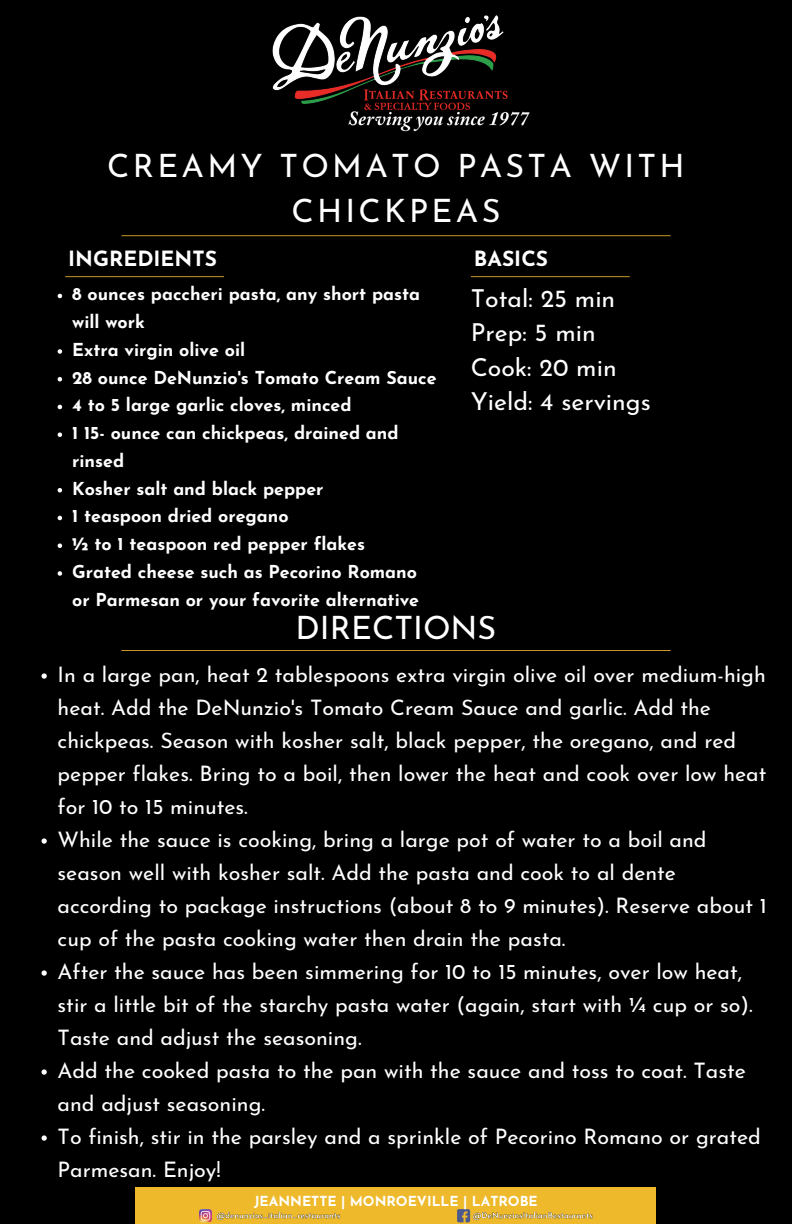
<style>
.page{position:relative;width:792px;height:1224px;background:#000}
.page>*{position:absolute;margin:0;border:0;box-sizing:border-box;transform-origin:0 0}
.t1{font:32.2px/45px "Josefin Sans";letter-spacing:.1em;color:#fff;text-align:center}
.t2{font:32.2px "Josefin Sans";color:#fff}
.t3{font:24.8px "Josefin Sans";color:#fff}
.t4{font:21.4px/33px "Josefin Sans";color:#fff}
.t5{font:700 21px "Josefin Sans";color:#fff}
.t6{font:700 17.9px/27.8px "Josefin Sans";color:#fff}
.t7{font:700 13.8px "Josefin Sans";color:#fff}
</style>
<div class="page">
<svg style="left:65px;top:276px;width:159px;height:1px"></svg>
<svg style="left:520px;top:276px;width:110px;height:1px"></svg>
<svg style="left:58px;top:294px;width:4px;height:4px"></svg>
<svg style="left:58px;top:349px;width:4px;height:5px"></svg>
<svg style="left:58px;top:377px;width:4px;height:4px"></svg>
<svg style="left:58px;top:405px;width:4px;height:4px"></svg>
<svg style="left:58px;top:432px;width:4px;height:5px"></svg>
<svg style="left:58px;top:488px;width:4px;height:4px"></svg>
<svg style="left:58px;top:516px;width:4px;height:4px"></svg>
<svg style="left:58px;top:543px;width:4px;height:5px"></svg>
<svg style="left:58px;top:571px;width:4px;height:5px"></svg>
<img style="left:253px;top:15px;width:267px;height:263px">
<img style="left:346px;top:109px;width:184px;height:23px">
<div style="left:136px;top:1187px;width:520px;height:37px;background:#eeba2b"></div>
<img style="left:199px;top:1209px;width:393px;height:14px">
<svg style="left:121px;top:235px;width:550px;height:1px"></svg>
<svg style="left:121px;top:650px;width:550px;height:1px"></svg>
<svg style="left:42px;top:673px;width:5px;height:6px"></svg>
<svg style="left:42px;top:838px;width:5px;height:6px"></svg>
<svg style="left:42px;top:970px;width:5px;height:6px"></svg>
<svg style="left:42px;top:1069px;width:5px;height:6px"></svg>
<svg style="left:42px;top:1135px;width:5px;height:6px"></svg>
<p class="t1" style="left:107px;top:146px;width:579px">CREAMY TOMATO PASTA WITH<br>CHICKPEAS</p>
<p class="t5" style="left:474px;top:250px;width:76px">BASICS</p>
<p class="t6" style="left:72px;top:282px;width:349px">8 ounces paccheri pasta, any short pasta will work</p>
<p class="t6" style="left:72px;top:338px;width:174px">Extra virgin olive oil</p>
<p class="t6" style="left:72px;top:365px;width:366px">28 ounce DeNunzio's Tomato Cream Sauce</p>
<p class="t6" style="left:72px;top:393px;width:281px">4 to 5 large garlic cloves, minced</p>
<p class="t6" style="left:72px;top:421px;width:328px">1 15- ounce can chickpeas, drained and rinsed</p>
<p class="t6" style="left:72px;top:476px;width:253px">Kosher salt and black pepper</p>
<p class="t6" style="left:72px;top:504px;width:218px">1 teaspoon dried oregano</p>
<p class="t6" style="left:72px;top:532px;width:294px">½ to 1 teaspoon red pepper flakes</p>
<p class="t6" style="left:72px;top:560px;width:348px">Grated cheese such as Pecorino Romano or Parmesan or your favorite alternative</p>
<p class="t5" style="left:68px;top:250px;width:150px">INGREDIENTS</p>
<p class="t3" style="left:471px;top:288px;width:146px">Total: 25 min</p>
<p class="t3" style="left:471px;top:323px;width:126px">Prep: 5 min</p>
<p class="t3" style="left:471px;top:357px;width:147px">Cook: 20 min</p>
<p class="t3" style="left:471px;top:392px;width:182px">Yield: 4 servings</p>
<p class="t2" style="left:296px;top:615px;width:202px">DIRECTIONS</p>
<p class="t4" style="left:58px;top:660px;width:710px">In a large pan, heat 2 tablespoons extra virgin olive oil over medium-high heat. Add the DeNunzio's Tomato Cream Sauce and garlic. Add the chickpeas. Season with kosher salt, black pepper, the oregano, and red pepper flakes. Bring to a boil, then lower the heat and cook over low heat for 10 to 15 minutes.</p>
<p class="t4" style="left:58px;top:825px;width:711px">While the sauce is cooking, bring a large pot of water to a boil and season well with kosher salt. Add the pasta and cook to al dente according to package instructions (about 8 to 9 minutes). Reserve about 1 cup of the pasta cooking water then drain the pasta.</p>
<p class="t4" style="left:58px;top:957px;width:697px">After the sauce has been simmering for 10 to 15 minutes, over low heat, stir a little bit of the starchy pasta water (again, start with ¼ cup or so).<br>Taste and adjust the seasoning.</p>
<p class="t4" style="left:58px;top:1056px;width:690px">Add the cooked pasta to the pan with the sauce and toss to coat. Taste and adjust seasoning.</p>
<p class="t4" style="left:58px;top:1122px;width:705px">To finish, stir in the parsley and a sprinkle of Pecorino Romano or grated<br>Parmesan. Enjoy!</p>
<p class="t7" style="left:254px;top:1196px;width:285px">JEANNETTE | MONROEVILLE | LATROBE</p>
</div>
